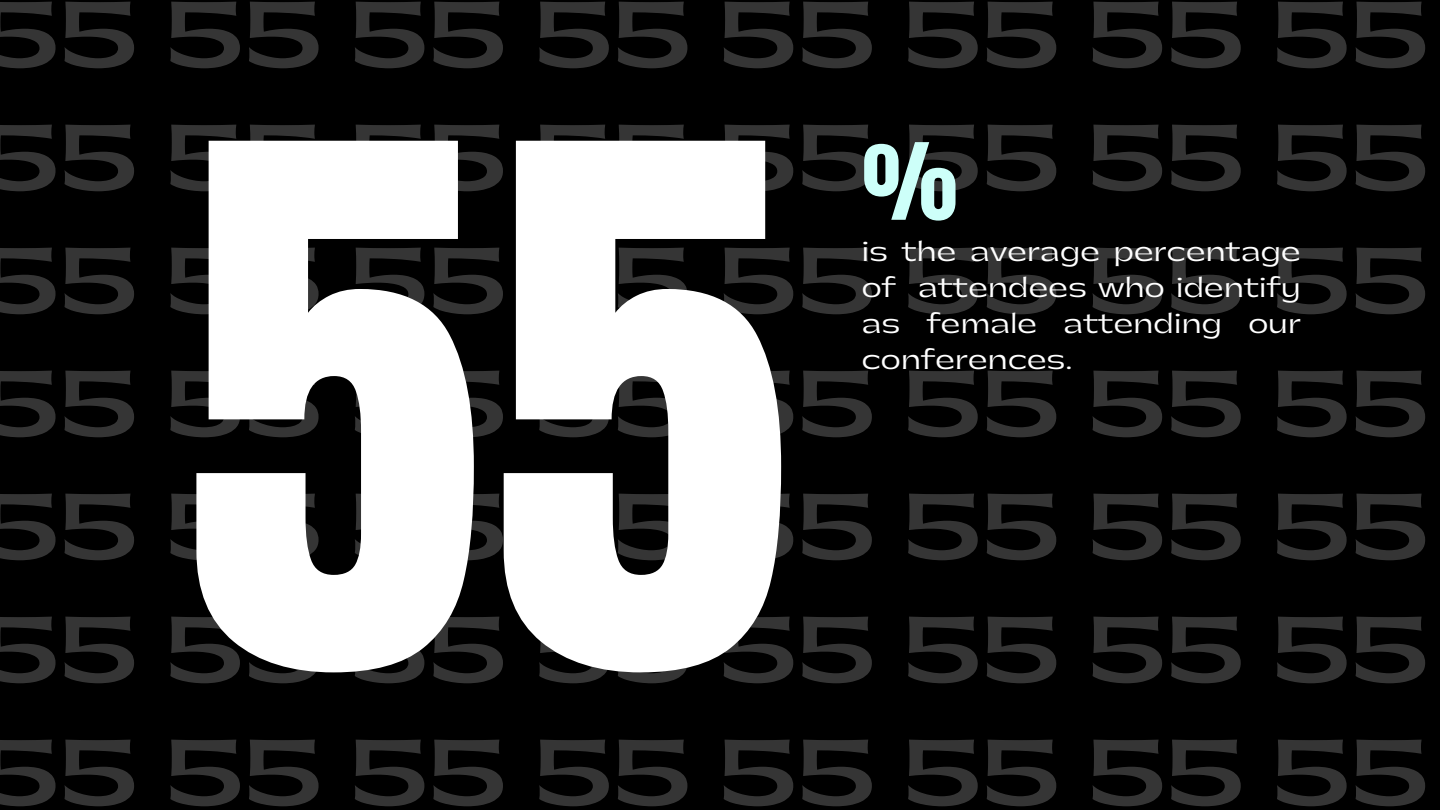
<style>
.page{position:relative;width:1440px;height:810px;background:#000}
.page>*{position:absolute;margin:0;border:0;box-sizing:border-box;transform-origin:0 0}
.t1{font:609.7px "Anton";color:#fff}
.t2{font:90px "Anton";color:#cdfff9}
.t3{font:700 88px/123px "Gatwick";letter-spacing:.01em;color:#424242;text-align:justify}
.t4{font:26px/36px "Gatwick";letter-spacing:.01em;color:#fff;text-align:justify}
</style>
<div class="page">
<p class="t3" style="left:-19px;top:-23px;width:1449px">55 55 55 55 55 55 55 55<br>55 55 55 55 55 55 55 55<br>55 55 55 55 55 55 55 55<br>55 55 55 55 55 55 55 55<br>55 55 55 55 55 55 55 55<br>55 55 55 55 55 55 55 55<br>55 55 55 55 55 55 55 55</p>
<h1 class="t1" style="left:183px;top:-29px;width:610px">55</h1>
<p class="t2" style="left:862px;top:117px;width:97px">%</p>
<p class="t4" style="left:862px;top:235px;width:440px">is the average percentage</p>
<p class="t4" style="left:862px;top:271px;width:440px">of attendees who identify as female attending our conferences.</p>
</div>
